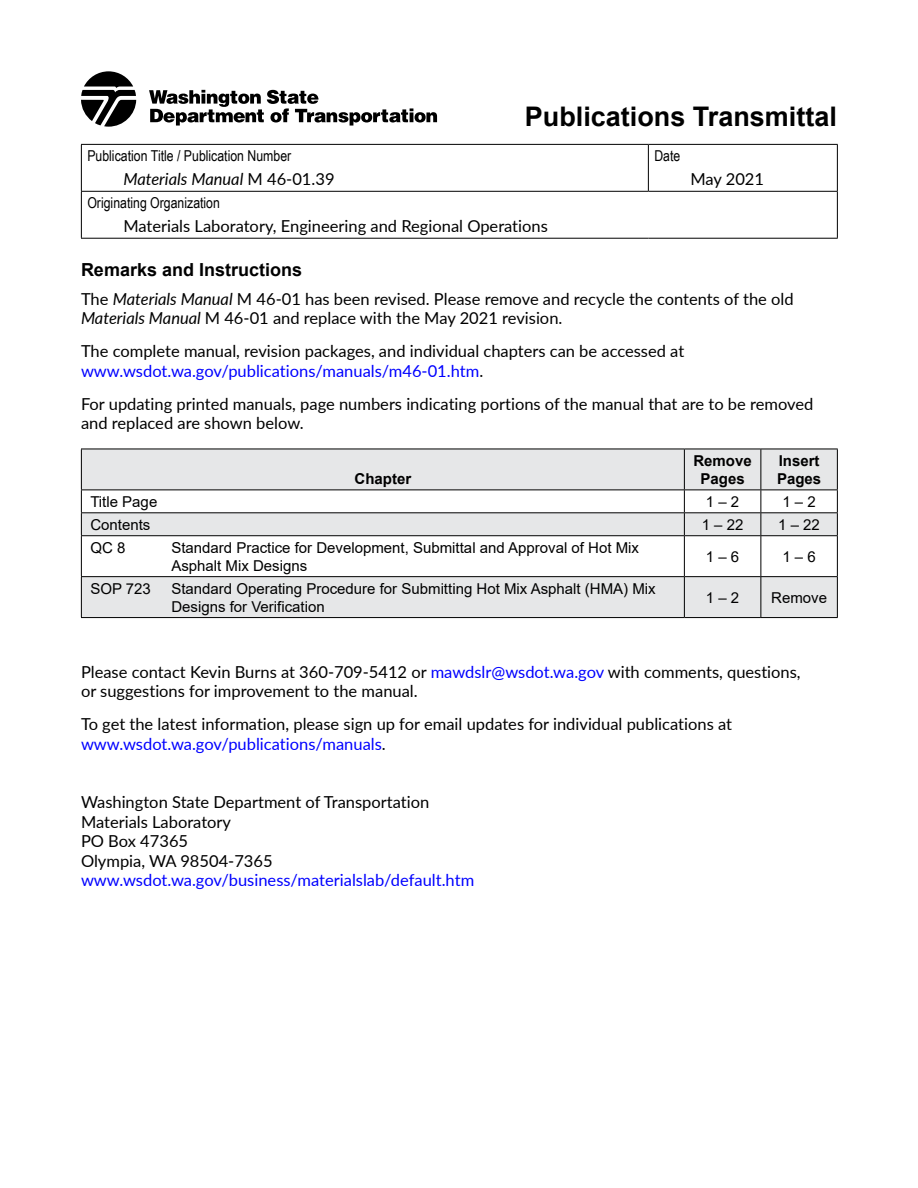
<style>
.page{position:relative;width:918px;height:1188px;background:#fff}
.page>*{position:absolute;margin:0;border:0;box-sizing:border-box;transform-origin:0 0}
.t1{font:700 27px "Arial";color:#000}
.Heading{font:700 18px "Arial";color:#000}
.Body_Text{font:16.5px/19.5px "Lato";color:#000}
.Box_Text{font:16.5px "Lato";color:#000}
.Box_Text-2{font:italic 16.5px "Lato";color:#000}
.Table_Left{font:15px/18px "Arial";color:#000}
.Box_Heading{font:15px "Arial Narrow";color:#000}
.Table_Center{font:700 15px/18px "Arial";color:#000;text-align:center}
.Table_Center-2{font:15px "Arial";color:#000}
.s1{font-style:normal}
.s2{font-style:italic}
.s3{color:#00f}
</style>
<div class="page">
<hr style="left:81px;top:144px;width:567px;height:1px;background:#000">
<hr style="left:81px;top:145px;width:1px;height:46px;background:#000">
<hr style="left:648px;top:144px;width:190px;height:1px;background:#000">
<hr style="left:648px;top:145px;width:1px;height:46px;background:#000">
<hr style="left:837px;top:145px;width:1px;height:46px;background:#000">
<hr style="left:81px;top:191px;width:567px;height:1px;background:#000">
<hr style="left:81px;top:192px;width:1px;height:46px;background:#000">
<hr style="left:648px;top:191px;width:190px;height:1px;background:#000">
<hr style="left:837px;top:192px;width:1px;height:46px;background:#000">
<hr style="left:81px;top:238px;width:567px;height:1px;background:#000">
<hr style="left:648px;top:238px;width:190px;height:1px;background:#000">
<div style="left:82px;top:450px;width:755px;height:167px;background:#e6e7e8"></div>
<svg style="left:82px;top:491px;width:755px;height:85px"></svg>
<hr style="left:81px;top:449px;width:603px;height:1px;background:#000">
<hr style="left:81px;top:449px;width:1px;height:41px;background:#000">
<hr style="left:684px;top:449px;width:77px;height:1px;background:#000">
<hr style="left:684px;top:449px;width:1px;height:41px;background:#000">
<hr style="left:761px;top:449px;width:77px;height:1px;background:#000">
<hr style="left:760px;top:449px;width:1px;height:41px;background:#000">
<hr style="left:837px;top:449px;width:1px;height:41px;background:#000">
<hr style="left:81px;top:490px;width:603px;height:1px;background:#000">
<hr style="left:684px;top:490px;width:77px;height:1px;background:#000">
<hr style="left:761px;top:490px;width:77px;height:1px;background:#000">
<hr style="left:81px;top:512px;width:603px;height:1px;background:#000">
<svg style="left:81px;top:490px;width:1px;height:45px"></svg>
<hr style="left:684px;top:512px;width:77px;height:1px;background:#000">
<svg style="left:684px;top:490px;width:1px;height:45px"></svg>
<hr style="left:761px;top:512px;width:77px;height:1px;background:#000">
<svg style="left:760px;top:490px;width:1px;height:45px"></svg>
<svg style="left:837px;top:490px;width:1px;height:45px"></svg>
<hr style="left:81px;top:535px;width:603px;height:1px;background:#000">
<hr style="left:81px;top:536px;width:1px;height:40px;background:#000">
<hr style="left:684px;top:535px;width:77px;height:1px;background:#000">
<hr style="left:684px;top:536px;width:1px;height:40px;background:#000">
<hr style="left:761px;top:535px;width:77px;height:1px;background:#000">
<hr style="left:760px;top:536px;width:1px;height:40px;background:#000">
<hr style="left:837px;top:536px;width:1px;height:40px;background:#000">
<hr style="left:81px;top:576px;width:603px;height:1px;background:#000">
<hr style="left:81px;top:577px;width:1px;height:40px;background:#000">
<hr style="left:684px;top:576px;width:77px;height:1px;background:#000">
<hr style="left:684px;top:577px;width:1px;height:40px;background:#000">
<hr style="left:761px;top:576px;width:77px;height:1px;background:#000">
<hr style="left:760px;top:577px;width:1px;height:40px;background:#000">
<hr style="left:837px;top:577px;width:1px;height:40px;background:#000">
<hr style="left:81px;top:617px;width:603px;height:1px;background:#000">
<hr style="left:684px;top:617px;width:77px;height:1px;background:#000">
<hr style="left:761px;top:617px;width:77px;height:1px;background:#000">
<svg style="left:149px;top:90px;width:288px;height:36px"></svg>
<svg style="left:81px;top:71px;width:55px;height:56px"></svg>
<p class="Box_Heading" style="left:87px;top:145px;width:205px">Publication Title / Publication Number</p>
<p class="Box_Text-2" style="left:123px;top:168px;width:213px">Materials Manual <span class="s1">M 46-01.39</span></p>
<p class="t1" style="left:525px;top:97px;width:314px">Publications Transmittal</p>
<p class="Box_Heading" style="left:654px;top:145px;width:27px">Date</p>
<p class="Box_Text" style="left:690px;top:167px;width:75px">May 2021</p>
<p class="Box_Heading" style="left:87px;top:192px;width:134px">Originating Organization</p>
<p class="Box_Text" style="left:123px;top:214px;width:426px">Materials Laboratory, Engineering and Regional Operations</p>
<p class="Heading" style="left:81px;top:257px;width:223px">Remarks and Instructions</p>
<p class="Body_Text" style="left:81px;top:288px;width:714px">The <span class="s2">Materials Manual</span> M 46-01 has been revised. Please remove and recycle the contents of the old<br><span class="s2">Materials Manual</span> M 46-01 and replace with the May 2021 revision.</p>
<p class="Body_Text" style="left:81px;top:341px;width:605px">The complete manual, revision packages, and individual chapters can be accessed at <span class="s3">www.wsdot.wa.gov/publications/manuals/m46-01.htm</span>.</p>
<p class="Body_Text" style="left:81px;top:393px;width:734px">For updating printed manuals, page numbers indicating portions of the manual that are to be removed and replaced are shown below.</p>
<p class="Table_Center" style="left:355px;top:470px;width:58px">Chapter</p>
<p class="Table_Center" style="left:693px;top:452px;width:60px">Remove<br>Pages</p>
<p class="Table_Center" style="left:777px;top:452px;width:46px;text-align:left">Insert<br>Pages</p>
<p class="Table_Left" style="left:90px;top:492px;width:68px">Title Page</p>
<p class="Table_Center-2" style="left:706px;top:491px;width:35px">1 – 2</p>
<p class="Table_Center-2" style="left:782px;top:491px;width:35px">1 – 2</p>
<p class="Table_Left" style="left:90px;top:515px;width:62px">Contents</p>
<p class="Table_Center-2" style="left:702px;top:514px;width:43px">1 – 22</p>
<p class="Table_Center-2" style="left:778px;top:514px;width:43px">1 – 22</p>
<p class="Table_Left" style="left:90px;top:538px;width:37px">QC 8</p>
<p class="Table_Left" style="left:171px;top:538px;width:469px">Standard Practice for Development, Submittal and Approval of Hot Mix<br>Asphalt Mix Designs</p>
<p class="Table_Center-2" style="left:706px;top:546px;width:35px">1 – 6</p>
<p class="Table_Center-2" style="left:782px;top:546px;width:35px">1 – 6</p>
<p class="Table_Left" style="left:90px;top:579px;width:62px">SOP 723</p>
<p class="Table_Left" style="left:171px;top:579px;width:486px">Standard Operating Procedure for Submitting Hot Mix Asphalt (HMA) Mix<br>Designs for Verification</p>
<p class="Table_Center-2" style="left:706px;top:587px;width:35px">1 – 2</p>
<p class="Table_Center-2" style="left:771px;top:587px;width:57px">Remove</p>
<p class="Body_Text" style="left:81px;top:662px;width:721px">Please contact Kevin Burns at 360-709-5412 or <span class="s3">mawdslr@wsdot.wa.gov</span> with comments, questions, or suggestions for improvement to the manual.</p>
<p class="Body_Text" style="left:81px;top:714px;width:653px">To get the latest information, please sign up for email updates for individual publications at <span class="s3">www.wsdot.wa.gov/publications/manuals</span>.</p>
<p class="Body_Text" style="left:81px;top:792px;width:395px">Washington State Department of Transportation Materials Laboratory<br>PO Box 47365<br>Olympia, WA 98504-7365 <span class="s3">www.wsdot.wa.gov/business/materialslab/default.htm</span></p>
</div>
